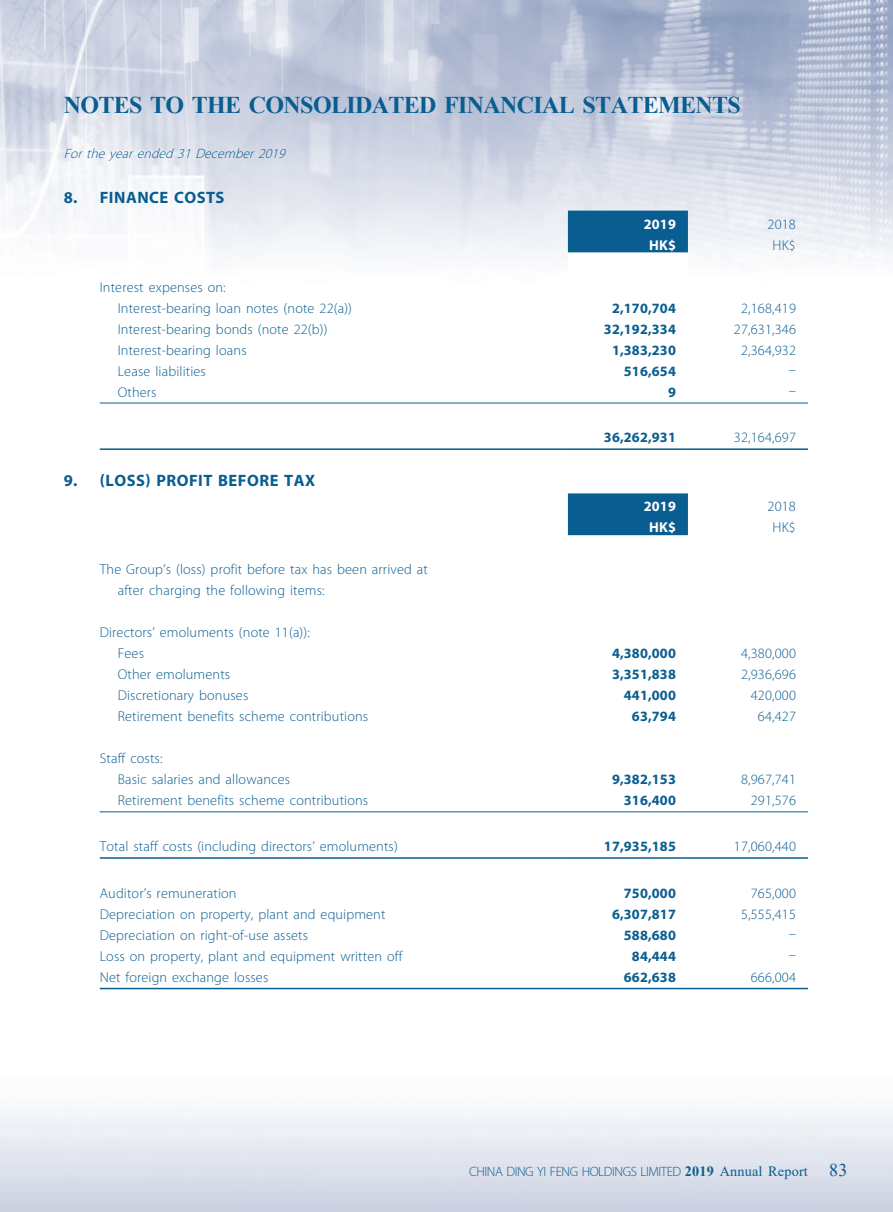
<style>
.page{position:relative;width:893px;height:1212px;background:#fff}
.page>*{position:absolute;margin:0;border:0;box-sizing:border-box;transform-origin:0 0}
.t1{font:700 24px "Times New Roman";letter-spacing:-.025em;color:#095d90}
._03_H1{font:700 16.5px "Myriad Pro";letter-spacing:.03em;color:#095d90}
._15_Table_Stub{font:300 14.25px/21px "Myriad Pro";letter-spacing:.01em;color:#095d90}
._12___P2{font:700 14.25px "Myriad Pro";letter-spacing:.01em;color:#095d90}
._12___P2-2{font:300 14.25px "Myriad Pro";letter-spacing:.01em;color:#095d90}
._12___P2-3{font:700 14.25px "Myriad Pro";letter-spacing:.01em;color:#fff}
.t2{font:300 13.5px "Myriad Pro";letter-spacing:-.035em;color:#095d90}
.t3{font:italic 300 13.5px "Myriad Pro";color:#095d90}
.s1{font-family:"Times New Roman";font-weight:700;font-size:14.25px}
.s2{font-family:"Times New Roman";font-weight:400;font-size:14.25px}
.s3{font-family:"Times New Roman";font-weight:400;font-size:18px}
</style>
<div class="page">
<img style="left:0;top:0;width:893px;height:1212px">
<svg style="left:568px;top:211px;width:120px;height:237px"></svg>
<hr style="left:100px;top:403px;width:468px;height:1px;background:#095d90">
<hr style="left:568px;top:403px;width:120px;height:1px;background:#095d90">
<hr style="left:688px;top:403px;width:120px;height:1px;background:#095d90">
<hr style="left:100px;top:448px;width:468px;height:2px;background:#095d90">
<hr style="left:568px;top:448px;width:120px;height:2px;background:#095d90">
<hr style="left:688px;top:448px;width:120px;height:2px;background:#095d90">
<div style="left:568px;top:493px;width:120px;height:42px;background:#095d90"></div>
<svg style="left:568px;top:535px;width:120px;height:453px"></svg>
<hr style="left:100px;top:811px;width:468px;height:1px;background:#095d90">
<hr style="left:568px;top:811px;width:120px;height:1px;background:#095d90">
<hr style="left:688px;top:811px;width:120px;height:1px;background:#095d90">
<hr style="left:100px;top:857px;width:468px;height:2px;background:#095d90">
<hr style="left:568px;top:857px;width:120px;height:2px;background:#095d90">
<hr style="left:688px;top:857px;width:120px;height:2px;background:#095d90">
<hr style="left:100px;top:988px;width:468px;height:1px;background:#095d90">
<hr style="left:568px;top:988px;width:120px;height:1px;background:#095d90">
<hr style="left:688px;top:988px;width:120px;height:1px;background:#095d90">
<h1 class="t1" style="left:64px;top:87px;width:678px">NOTES TO THE CONSOLIDATED FINANCIAL STATEMENTS</h1>
<p class="t3" style="left:64px;top:146px;width:227px">Fortheyearended 31December2019</p>
<p class="_03_H1" style="left:64px;top:187px;width:162px">8. FINANCE COSTS</p>
<p class="_12___P2-3" style="left:644px;top:214px;width:34px">2019</p>
<p class="_12___P2-2" style="left:768px;top:216px;width:30px">2018</p>
<p class="_12___P2-3" style="left:649px;top:235px;width:28px">HK$</p>
<p class="_12___P2-2" style="left:773px;top:237px;width:25px">HK$</p>
<p class="_15_Table_Stub" style="left:100px;top:277px;width:127px">Interest expenses on:</p>
<p class="_15_Table_Stub" style="left:118px;top:298px;width:236px">Interest-bearing loan notes (note 22(a))</p>
<p class="_12___P2" style="left:612px;top:298px;width:65px">2,170,704</p>
<p class="_12___P2-2" style="left:741px;top:300px;width:56px">2,168,419</p>
<p class="_15_Table_Stub" style="left:118px;top:319px;width:211px">Interest-bearing bonds (note 22(b))</p>
<p class="_12___P2" style="left:604px;top:319px;width:73px">32,192,334</p>
<p class="_12___P2-2" style="left:734px;top:321px;width:64px">27,631,346</p>
<p class="_15_Table_Stub" style="left:118px;top:340px;width:130px">Interest-bearing loans</p>
<p class="_12___P2" style="left:612px;top:340px;width:65px">1,383,230</p>
<p class="_12___P2-2" style="left:741px;top:342px;width:56px">2,364,932</p>
<p class="_15_Table_Stub" style="left:118px;top:361px;width:90px">Lease liabilities</p>
<p class="_12___P2" style="left:624px;top:361px;width:54px">516,654</p>
<p class="_12___P2-2" style="left:789px;top:362px;width:9px">–</p>
<p class="_15_Table_Stub" style="left:118px;top:382px;width:40px">Others</p>
<p class="_12___P2" style="left:668px;top:382px;width:9px">9</p>
<p class="_12___P2-2" style="left:789px;top:383px;width:9px">–</p>
<p class="_12___P2" style="left:604px;top:428px;width:73px">36,262,931</p>
<p class="_12___P2-2" style="left:734px;top:430px;width:64px">32,164,697</p>
<p class="_03_H1" style="left:64px;top:470px;width:253px">9. (LOSS) PROFIT BEFORE TAX</p>
<p class="_12___P2-3" style="left:644px;top:497px;width:34px">2019</p>
<p class="_12___P2-2" style="left:768px;top:499px;width:30px">2018</p>
<p class="_12___P2-3" style="left:649px;top:518px;width:28px">HK$</p>
<p class="_12___P2-2" style="left:773px;top:520px;width:25px">HK$</p>
<p class="_15_Table_Stub" style="left:118px;top:559px;width:312px;text-indent:-18px">The Group’s (loss) profit before tax has been arrived at after charging the following items:</p>
<p class="_15_Table_Stub" style="left:100px;top:622px;width:212px">Directors’ emoluments (note 11(a)):</p>
<p class="_15_Table_Stub" style="left:118px;top:643px;width:28px">Fees</p>
<p class="_12___P2" style="left:612px;top:644px;width:65px">4,380,000</p>
<p class="_12___P2-2" style="left:741px;top:646px;width:56px">4,380,000</p>
<p class="_15_Table_Stub" style="left:118px;top:664px;width:114px">Other emoluments</p>
<p class="_12___P2" style="left:612px;top:665px;width:65px">3,351,838</p>
<p class="_12___P2-2" style="left:741px;top:667px;width:56px">2,936,696</p>
<p class="_15_Table_Stub" style="left:118px;top:685px;width:132px">Discretionary bonuses</p>
<p class="_12___P2" style="left:624px;top:686px;width:54px">441,000</p>
<p class="_12___P2-2" style="left:751px;top:688px;width:47px">420,000</p>
<p class="_15_Table_Stub" style="left:118px;top:706px;width:252px">Retirement benefits scheme contributions</p>
<p class="_12___P2" style="left:632px;top:707px;width:45px">63,794</p>
<p class="_12___P2-2" style="left:758px;top:709px;width:40px">64,427</p>
<p class="_15_Table_Stub" style="left:100px;top:748px;width:64px">Staff costs:</p>
<p class="_15_Table_Stub" style="left:118px;top:769px;width:174px">Basic salaries and allowances</p>
<p class="_12___P2" style="left:612px;top:770px;width:65px">9,382,153</p>
<p class="_12___P2-2" style="left:741px;top:772px;width:56px">8,967,741</p>
<p class="_15_Table_Stub" style="left:118px;top:790px;width:252px">Retirement benefits scheme contributions</p>
<p class="_12___P2" style="left:624px;top:791px;width:54px">316,400</p>
<p class="_12___P2-2" style="left:751px;top:793px;width:47px">291,576</p>
<p class="_15_Table_Stub" style="left:100px;top:836px;width:300px">Total staff costs (including directors’ emoluments)</p>
<p class="_12___P2" style="left:604px;top:837px;width:73px">17,935,185</p>
<p class="_12___P2-2" style="left:734px;top:839px;width:64px">17,060,440</p>
<p class="_15_Table_Stub" style="left:100px;top:883px;width:138px">Auditor’s remuneration</p>
<p class="_12___P2" style="left:624px;top:884px;width:54px">750,000</p>
<p class="_12___P2-2" style="left:751px;top:885px;width:47px">765,000</p>
<p class="_15_Table_Stub" style="left:100px;top:904px;width:287px">Depreciation on property, plant and equipment</p>
<p class="_12___P2" style="left:612px;top:905px;width:65px">6,307,817</p>
<p class="_12___P2-2" style="left:741px;top:906px;width:56px">5,555,415</p>
<p class="_15_Table_Stub" style="left:100px;top:925px;width:210px">Depreciation on right-of-use assets</p>
<p class="_12___P2" style="left:624px;top:926px;width:54px">588,680</p>
<p class="_12___P2-2" style="left:789px;top:926px;width:9px">–</p>
<p class="_15_Table_Stub" style="left:100px;top:946px;width:304px">Loss on property, plant and equipment written off</p>
<p class="_12___P2" style="left:632px;top:947px;width:45px">84,444</p>
<p class="_12___P2-2" style="left:789px;top:947px;width:9px">–</p>
<p class="_15_Table_Stub" style="left:100px;top:967px;width:170px">Net foreign exchange losses</p>
<p class="_12___P2" style="left:624px;top:968px;width:54px">662,638</p>
<p class="_12___P2-2" style="left:751px;top:969px;width:47px">666,004</p>
<p class="t2" style="left:469px;top:1164px;width:380px">CHINA DING YI FENG HOLDINGS LIMITED <span class="s1">2019</span> <span class="s2">Annual Report</span> <span class="s3">83</span></p>
</div>
